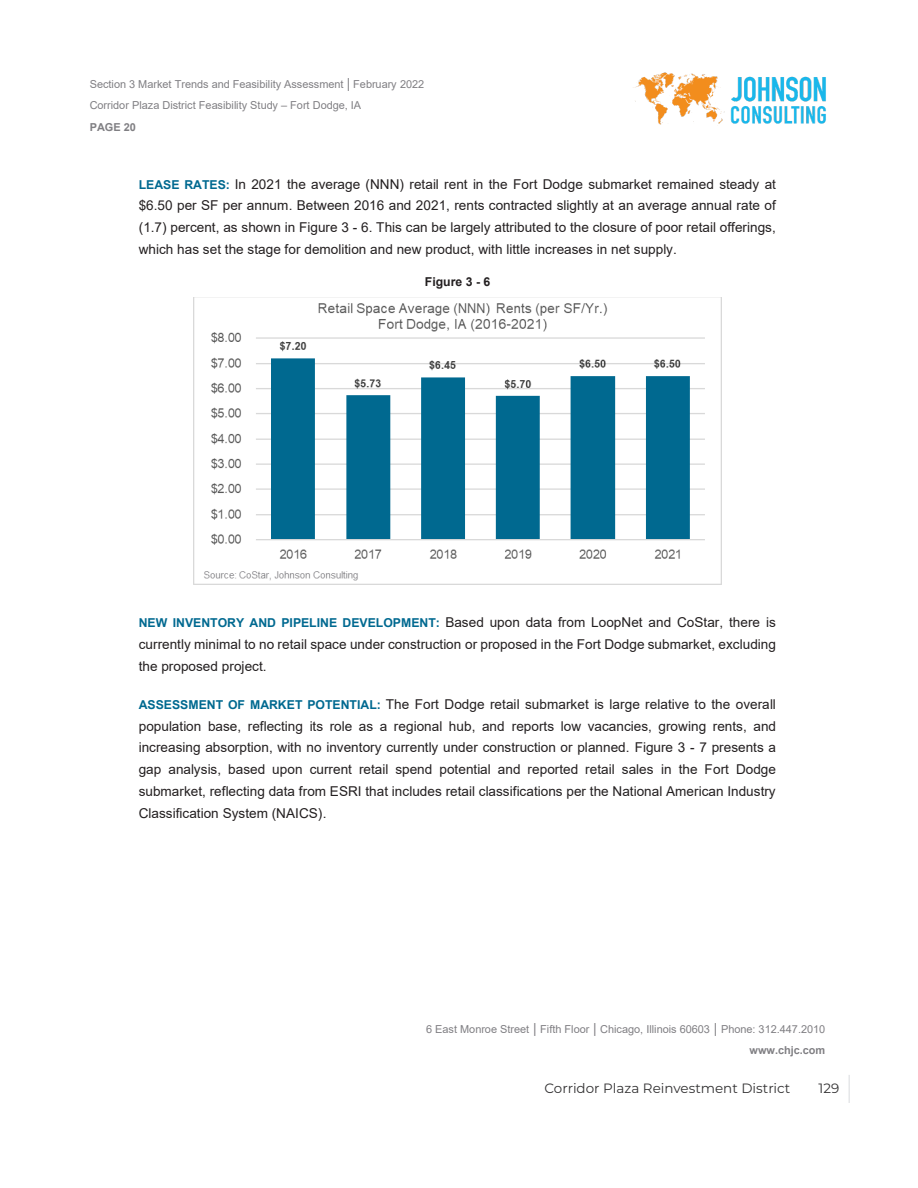
<style>
.page{position:relative;width:918px;height:1188px;background:#fff}
.page>*{position:absolute;margin:0;border:0;box-sizing:border-box;transform-origin:0 0}
.t1{font:13.5px/21.8px "Arial";color:#231f20;text-align:justify}
.t2{font:13.5px "Montserrat";color:#333233}
.t3{font:700 12.3px "Arial";color:#231f20}
.t4{font:10.95px/21.6px "Arial";letter-spacing:-.005em;color:#807f83;text-align:right}
.s1{font-size:13.5px}
.s2{font-weight:700}
.s3{font-weight:700;font-size:12.3px;color:#006990}
</style>
<div class="page">
<hr style="left:848px;top:1075px;width:2px;height:28px;background:#e6e7e9">
<img style="left:633px;top:72px;width:193px;height:53px">
<img style="left:194px;top:297px;width:527px;height:288px">
<p class="t4" style="left:90px;top:73px;width:336px;text-align:left">Section 3 Market Trends and Feasibility Assessment <span class="s1">|</span> February 2022<br>Corridor Plaza District Feasibility Study – Fort Dodge, IA<br><span class="s2">PAGE 20</span></p>
<p class="t1" style="left:139px;top:173px;width:639px"><span class="s3">LEASE RATES:</span> In 2021 the average (NNN) retail rent in the Fort Dodge submarket remained steady at $6.50 per SF per annum. Between 2016 and 2021, rents contracted slightly at an average annual rate of (1.7) percent, as shown in Figure 3 - 6. This can be largely attributed to the closure of poor retail offerings, which has set the stage for demolition and new product, with little increases in net supply.</p>
<p class="t3" style="left:425px;top:273px;width:67px">Figure 3 - 6</p>
<p class="t1" style="left:139px;top:611px;width:639px"><span class="s3">NEW INVENTORY AND PIPELINE DEVELOPMENT:</span> Based upon data from LoopNet and CoStar, there is currently minimal to no retail space under construction or proposed in the Fort Dodge submarket, excluding the proposed project.</p>
<p class="t1" style="left:139px;top:693px;width:639px"><span class="s3">ASSESSMENT OF MARKET POTENTIAL:</span> The Fort Dodge retail submarket is large relative to the overall population base, reflecting its role as a regional hub, and reports low vacancies, growing rents, and increasing absorption, with no inventory currently under construction or planned. Figure 3 - 7 presents a gap analysis, based upon current retail spend potential and reported retail sales in the Fort Dodge submarket, reflecting data from ESRI that includes retail classifications per the National American Industry Classification System (NAICS).</p>
<p class="t4" style="left:426px;top:1019px;width:401px;line-height:20.7px">6 East Monroe Street <span class="s1">|</span> Fifth Floor <span class="s1">|</span> Chicago, Illinois 60603 <span class="s1">|</span> Phone: 312.447.2010 <span class="s2">www.chjc.com</span></p>
<p class="t2" style="left:545px;top:1079px;width:247px">Corridor Plaza Reinvestment District</p>
<p class="t2" style="left:819px;top:1079px;width:22px">129</p>
</div>
